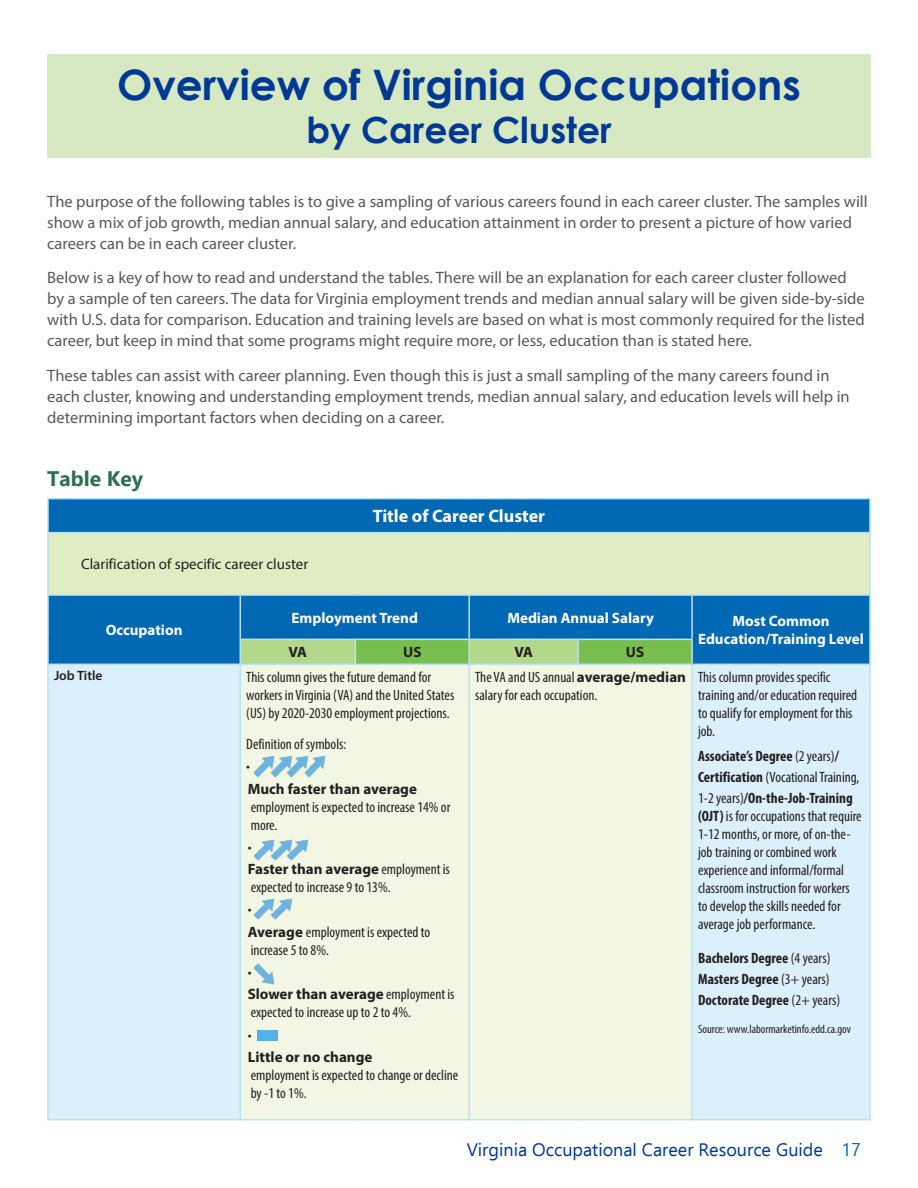
<style>
.page{position:relative;width:918px;height:1188px;background:#fff}
.page>*{position:absolute;margin:0;border:0;box-sizing:border-box;transform-origin:0 0}
.Section_Header{font:700 42px "Century Gothic";color:#003894}
.Section_Header-2{font:700 36px "Century Gothic";color:#003894}
.Header_3{font:700 21px "Ebrima";color:#2f6f51}
.t1{font:18px "Ebrima";color:#003894}
.t2{font:700 18px "Myriad Pro";color:#fff}
.Text{font:16.5px/21px "Myriad Pro";color:#57585a}
.Magic_table_text{font:condensed 15px/18px "Myriad Pro";color:#231f20}
.Text-2{font:condensed 15px/18px "Myriad Pro";color:#231f20}
.Text-3{font:700 condensed 15px/21px "Myriad Pro";color:#231f20}
.t3{font:700 15px/18px "Myriad Pro";color:#fff;text-align:center}
.Magic_text{font:15px "Myriad Pro";color:#231f20}
.t4{font:700 15px "Myriad Pro";letter-spacing:-.025em;color:#231f20}
.t5{font:600 13.5px "Myriad Pro";color:#231f20}
.Magic_table_text-2{font:condensed 12px "Myriad Pro";color:#231f20}
.s1{font-weight:700;font-stretch:normal}
.s2{font-weight:400}
.s3{font-weight:700}
.s4{color:#0168b3}
</style>
<div class="page">
<div style="left:49px;top:499px;width:820px;height:165px;background:#0168b3"></div>
<div style="left:48px;top:533px;width:822px;height:62px;background:#e0edc3"></div>
<div style="left:240px;top:639px;width:115px;height:25px;background:#b3d78b"></div>
<div style="left:49px;top:665px;width:820px;height:454px;background:#dcf0fb"></div>
<div style="left:241px;top:665px;width:450px;height:454px;background:#f2f7e5"></div>
<hr style="left:47px;top:498px;width:193px;height:1px;background:#b9e1f7">
<hr style="left:47px;top:499px;width:2px;height:33px;background:#b9e1f7">
<hr style="left:240px;top:498px;width:115px;height:1px;background:#b9e1f7">
<hr style="left:355px;top:498px;width:114px;height:1px;background:#b9e1f7">
<hr style="left:469px;top:498px;width:109px;height:1px;background:#b9e1f7">
<hr style="left:578px;top:498px;width:114px;height:1px;background:#b9e1f7">
<hr style="left:692px;top:498px;width:179px;height:1px;background:#b9e1f7">
<hr style="left:869px;top:499px;width:2px;height:33px;background:#b9e1f7">
<hr style="left:47px;top:532px;width:193px;height:1px;background:#b9e1f7">
<hr style="left:47px;top:533px;width:2px;height:61px;background:#b9e1f7">
<hr style="left:240px;top:532px;width:115px;height:1px;background:#b9e1f7">
<hr style="left:355px;top:532px;width:114px;height:1px;background:#b9e1f7">
<hr style="left:469px;top:532px;width:109px;height:1px;background:#b9e1f7">
<hr style="left:578px;top:532px;width:114px;height:1px;background:#b9e1f7">
<hr style="left:692px;top:532px;width:179px;height:1px;background:#b9e1f7">
<hr style="left:869px;top:533px;width:2px;height:61px;background:#b9e1f7">
<hr style="left:47px;top:594px;width:193px;height:2px;background:#b9e1f7">
<hr style="left:47px;top:596px;width:2px;height:43px;background:#b9e1f7">
<hr style="left:47px;top:639px;width:2px;height:25px;background:#b9e1f7">
<hr style="left:240px;top:594px;width:115px;height:2px;background:#b9e1f7">
<hr style="left:240px;top:596px;width:1px;height:43px;background:#b9e1f7">
<hr style="left:355px;top:594px;width:114px;height:2px;background:#b9e1f7">
<hr style="left:469px;top:594px;width:109px;height:2px;background:#b9e1f7">
<hr style="left:468px;top:596px;width:2px;height:43px;background:#b9e1f7">
<hr style="left:578px;top:594px;width:114px;height:2px;background:#b9e1f7">
<hr style="left:692px;top:594px;width:179px;height:2px;background:#b9e1f7">
<hr style="left:691px;top:596px;width:2px;height:43px;background:#b9e1f7">
<hr style="left:869px;top:596px;width:2px;height:43px;background:#b9e1f7">
<hr style="left:869px;top:639px;width:2px;height:25px;background:#b9e1f7">
<hr style="left:240px;top:639px;width:115px;height:1px;background:#b9e1f7">
<svg style="left:240px;top:640px;width:1px;height:24px"></svg>
<svg style="left:355px;top:639px;width:336px;height:25px"></svg>
<hr style="left:469px;top:639px;width:109px;height:1px;background:#b9e1f7">
<hr style="left:468px;top:640px;width:2px;height:24px;background:#b9e1f7">
<hr style="left:578px;top:639px;width:115px;height:1px;background:#b9e1f7">
<hr style="left:577px;top:640px;width:2px;height:24px;background:#b9e1f7">
<hr style="left:691px;top:640px;width:2px;height:24px;background:#b9e1f7">
<hr style="left:240px;top:664px;width:115px;height:1px;background:#b9e1f7">
<hr style="left:355px;top:664px;width:114px;height:1px;background:#b9e1f7">
<hr style="left:469px;top:664px;width:109px;height:1px;background:#b9e1f7">
<hr style="left:468px;top:665px;width:2px;height:454px;background:#b9e1f7">
<hr style="left:578px;top:664px;width:114px;height:1px;background:#b9e1f7">
<hr style="left:692px;top:664px;width:179px;height:1px;background:#b9e1f7">
<hr style="left:691px;top:665px;width:2px;height:454px;background:#b9e1f7">
<hr style="left:869px;top:665px;width:2px;height:454px;background:#b9e1f7">
<hr style="left:240px;top:1119px;width:115px;height:1px;background:#b9e1f7">
<hr style="left:355px;top:1119px;width:114px;height:1px;background:#b9e1f7">
<hr style="left:469px;top:1119px;width:109px;height:1px;background:#b9e1f7">
<hr style="left:578px;top:1119px;width:114px;height:1px;background:#b9e1f7">
<hr style="left:692px;top:1119px;width:179px;height:1px;background:#b9e1f7">
<hr style="left:47px;top:664px;width:193px;height:1px;background:#b9e1f7">
<hr style="left:47px;top:665px;width:2px;height:454px;background:#b9e1f7">
<hr style="left:240px;top:665px;width:1px;height:454px;background:#b9e1f7">
<hr style="left:47px;top:1119px;width:193px;height:1px;background:#b9e1f7">
<img style="left:250px;top:895px;width:18px;height:28px">
<img style="left:268px;top:895px;width:27px;height:28px">
<img style="left:250px;top:960px;width:28px;height:28px">
<img style="left:250px;top:836px;width:18px;height:28px">
<img style="left:268px;top:836px;width:16px;height:28px">
<img style="left:284px;top:836px;width:27px;height:28px">
<img style="left:250px;top:753px;width:18px;height:27px">
<img style="left:268px;top:753px;width:16px;height:27px">
<img style="left:284px;top:753px;width:17px;height:27px">
<img style="left:301px;top:753px;width:28px;height:27px">
<div style="left:257px;top:1030px;width:21px;height:11px;background:#53b3e8"></div>
<div style="left:47px;top:54px;width:824px;height:104px;background:#d7e9c2"></div>
<p class="Section_Header" style="left:117px;top:53px;width:685px">Overview of Virginia Occupations</p>
<p class="Section_Header-2" style="left:306px;top:103px;width:307px">by Career Cluster</p>
<p class="Text" style="left:47px;top:190px;width:822px">The purpose of the following tables is to give a sampling of various careers found in each career cluster. The samples will show a mix of job growth, median annual salary, and education attainment in order to present a picture of how varied careers can be in each career cluster.</p>
<p class="Text" style="left:47px;top:267px;width:819px">Below is a key of how to read and understand the tables. There will be an explanation for each career cluster followed by a sample of ten careers. The data for Virginia employment trends and median annual salary will be given side-by-side with U.S. data for comparison. Education and training levels are based on what is most commonly required for the listed career, but keep in mind that some programs might require more, or less, education than is stated here.</p>
<p class="Text" style="left:47px;top:364px;width:804px">These tables can assist with career planning. Even though this is just a small sampling of the many careers found in each cluster, knowing and understanding employment trends, median annual salary, and education levels will help in determining important factors when deciding on a career.</p>
<p class="Header_3" style="left:47px;top:462px;width:98px">Table Key</p>
<p class="Magic_text" style="left:81px;top:555px;width:229px">Clarification of specific career cluster</p>
<p class="t2" style="left:373px;top:505px;width:174px">Title of Career Cluster</p>
<p class="t3" style="left:106px;top:621px;width:78px">Occupation</p>
<p class="t3" style="left:291px;top:608px;width:128px">Employment Trend</p>
<p class="t3" style="left:507px;top:608px;width:148px">Median Annual Salary</p>
<p class="t3" style="left:698px;top:612px;width:167px">Most Common<br>Education/Training Level</p>
<p class="t4" style="left:289px;top:643px;width:20px">VA</p>
<p class="t4" style="left:403px;top:643px;width:20px">US</p>
<p class="t4" style="left:514px;top:643px;width:20px">VA</p>
<p class="t4" style="left:626px;top:643px;width:20px">US</p>
<p class="t5" style="left:54px;top:667px;width:50px">Job Title</p>
<p class="Magic_table_text" style="left:246px;top:667px;width:210px">This column gives the future demand for workers in Virginia (VA) and the United States (US) by 2020-2030 employment projections.</p>
<p class="Magic_table_text" style="left:246px;top:735px;width:102px">Definition of symbols:</p>
<p class="Magic_table_text" style="left:246px;top:757px;width:5px">•</p>
<p class="Magic_table_text" style="left:248px;top:779px;width:204px"><span class="s1">Much faster than average </span>employment is expected to increase 14% or more.</p>
<p class="Magic_table_text" style="left:248px;top:838px;width:5px">•</p>
<p class="Magic_table_text" style="left:248px;top:860px;width:204px"><span class="s1">Faster than average</span> employment is expected to increase 9 to 13%.</p>
<p class="Magic_table_text" style="left:248px;top:900px;width:5px">•</p>
<p class="Magic_table_text" style="left:248px;top:923px;width:184px"><span class="s1">Average</span> employment is expected to increase 5 to 8%.</p>
<p class="Magic_table_text" style="left:248px;top:963px;width:5px">•</p>
<p class="Magic_table_text" style="left:248px;top:985px;width:208px"><span class="s1">Slower than average</span> employment is expected to increase up to 2 to 4%.</p>
<p class="Magic_table_text" style="left:248px;top:1026px;width:5px">•</p>
<p class="Magic_table_text" style="left:248px;top:1048px;width:212px"><span class="s1">Little or no change<br></span>employment is expected to change or decline by -1 to 1%.</p>
<p class="Magic_table_text" style="left:475px;top:667px;width:212px">The VA and US annual <span class="s1">average/median </span>salary for each occupation.</p>
<p class="Magic_table_text" style="left:698px;top:667px;width:161px">This column provides specific training and/or education required to qualify for employment for this job.</p>
<p class="Text-3" style="left:698px;top:745px;width:163px">Associate’s Degree <span class="s2">(2 years)</span>/<br>Certification <span class="s2">(Vocational Training,<br>1-2 years)</span>/On-the-Job-Training</p>
<p class="Text-2" style="left:698px;top:807px;width:165px"><span class="s3">(OJT)</span> is for occupations that require<br>1-12 months, or more, of on-the&shy;job training or combined work experience and informal/formal classroom instruction for workers to develop the skills needed for average job performance.</p>
<p class="Text-3" style="left:698px;top:948px;width:144px">Bachelors Degree <span class="s2">(4 years)<br></span>Masters Degree <span class="s2">(3+ years)<br></span>Doctorate Degree <span class="s2">(2+ years)</span></p>
<p class="Magic_table_text-2" style="left:698px;top:1022px;width:154px">Source: www.labormarketinfo.edd.ca.gov</p>
<p class="t1" style="left:467px;top:1136px;width:396px">Virginia Occupational Career Resource Guide <span class="s4">17</span></p>
</div>
